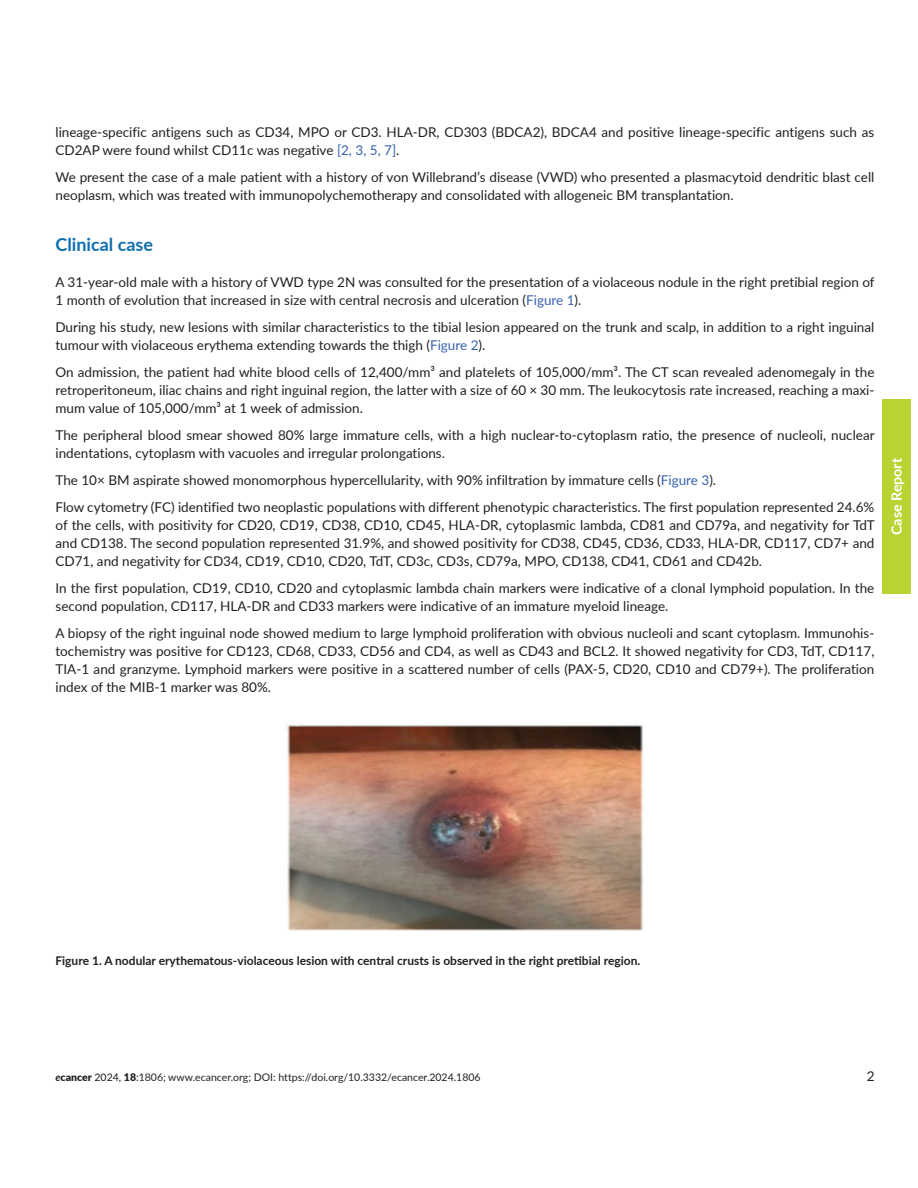
<style>
.page{position:relative;width:918px;height:1188px;background:#fff}
.page>*{position:absolute;margin:0;border:0;box-sizing:border-box;transform-origin:0 0}
.t1{font:700 18px "Lato";color:#0e6eb0}
.t2{font:700 14.25px "Lato";color:#fff}
.t3{font:13.5px/18px "Lato";color:#231f20}
.t4{font:700 12px "Lato";color:#231f20}
.t5{font:10.5px "Lato";color:#231f20}
.s1{color:#3862ae}
.s2{font-weight:700;font-style:italic}
.s3{font-weight:900}
</style>
<div class="page">
<div style="left:882px;top:399px;width:29px;height:195px;background:#b8d432"></div>
<img style="left:286px;top:724px;width:358px;height:207px">
<p class="t3" style="left:55px;top:122px;width:820px">lineage-specific antigens such as CD34, MPO or CD3. HLA-DR, CD303 (BDCA2), BDCA4 and positive lineage-specific antigens such as<br>CD2AP were found whilst CD11c was negative <span class="s1">[2, 3, 5, 7]</span>.</p>
<p class="t3" style="left:55px;top:167px;width:820px">We present the case of a male patient with a history of von Willebrand’s disease (VWD) who presented a plasmacytoid dendritic blast cell neoplasm, which was treated with immunopolychemotherapy and consolidated with allogeneic BM transplantation.</p>
<h1 class="t1" style="left:56px;top:231px;width:99px">Clinical case</h1>
<p class="t3" style="left:56px;top:272px;width:821px">A 31-year-old male with a history of VWD type 2N was consulted for the presentation of a violaceous nodule in the right pretibial region of<br>1 month of evolution that increased in size with central necrosis and ulceration (<span class="s1">Figure 1</span>).</p>
<p class="t3" style="left:56px;top:317px;width:820px">During his study, new lesions with similar characteristics to the tibial lesion appeared on the trunk and scalp, in addition to a right inguinal tumour with violaceous erythema extending towards the thigh (<span class="s1">Figure 2</span>).</p>
<p class="t3" style="left:56px;top:362px;width:821px;text-align:justify">On admission, the patient had white blood cells of 12,400/mm³ and platelets of 105,000/mm³. The CT scan revealed adenomegaly in the retroperitoneum, iliac chains and right inguinal region, the latter with a size of 60 × 30 mm. The leukocytosis rate increased, reaching a maxi&shy;mum value of 105,000/mm³ at 1 week of admission.</p>
<p class="t3" style="left:56px;top:425px;width:821px">The peripheral blood smear showed 80% large immature cells, with a high nuclear-to-cytoplasm ratio, the presence of nucleoli, nuclear indentations, cytoplasm with vacuoles and irregular prolongations.</p>
<p class="t3" style="left:56px;top:466px;width:820px;line-height:27px">The 10× BM aspirate showed monomorphous hypercellularity, with 90% infiltration by immature cells (<span class="s1">Figure 3</span>).<br>Flow cytometry (FC) identified two neoplastic populations with different phenotypic characteristics. The first population represented 24.6%</p>
<p class="t3" style="left:56px;top:515px;width:821px;text-align:justify">of the cells, with positivity for CD20, CD19, CD38, CD10, CD45, HLA-DR, cytoplasmic lambda, CD81 and CD79a, and negativity for TdT and CD138. The second population represented 31.9%, and showed positivity for CD38, CD45, CD36, CD33, HLA-DR, CD117, CD7+ and CD71, and negativity for CD34, CD19, CD10, CD20, TdT, CD3c, CD3s, CD79a, MPO, CD138, CD41, CD61 and CD42b.</p>
<p class="t3" style="left:56px;top:578px;width:820px">In the first population, CD19, CD10, CD20 and cytoplasmic lambda chain markers were indicative of a clonal lymphoid population. In the second population, CD117, HLA-DR and CD33 markers were indicative of an immature myeloid lineage.</p>
<p class="t3" style="left:56px;top:623px;width:820px;text-align:justify">A biopsy of the right inguinal node showed medium to large lymphoid proliferation with obvious nucleoli and scant cytoplasm. Immunohis&shy;tochemistry was positive for CD123, CD68, CD33, CD56 and CD4, as well as CD43 and BCL2. It showed negativity for CD3, TdT, CD117, TIA-1 and granzyme. Lymphoid markers were positive in a scattered number of cells (PAX-5, CD20, CD10 and CD79+). The proliferation index of the MIB-1 marker was 80%.</p>
<p class="t2" style="left:886px;top:535px;width:79px;rotate:-90deg">Case Report</p>
<p class="t4" style="left:56px;top:952px;width:586px">Figure 1. A nodular erythematous-violaceous lesion with central crusts is observed in the right pretibial region.</p>
<p class="t5" style="left:56px;top:1070px;width:427px"><span class="s2">e</span><span class="s3">cancer</span> 2024, <span class="s3">18</span>:1806; www.ecancer.org; DOI: https://doi.org/10.3332/ecancer.2024.1806</p>
<p class="t3" style="left:867px;top:1067px;width:9px">2</p>
</div>
